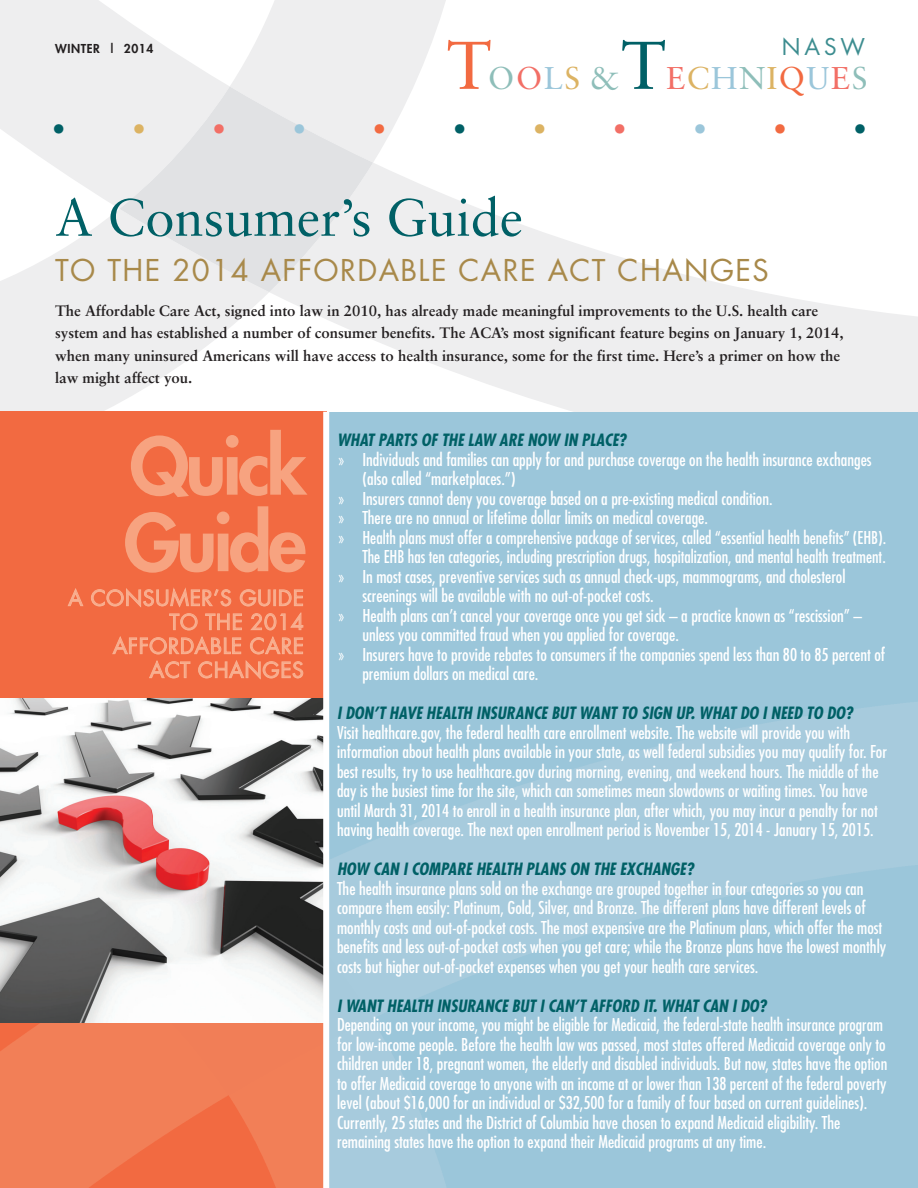
<style>
.page{position:relative;width:918px;height:1188px;background:#fff}
.page>*{position:absolute;margin:0;border:0;box-sizing:border-box;transform-origin:0 0}
.t1{font:800 76.5px/76.5px "Futura";letter-spacing:-.05em;color:#f7a380}
.t2{font:52.5px "Sabon";color:#006066}
.t3{font:700 33px "Times";color:#006066}
.t4{font:700 33px "Times";color:#f26f66}
.t5{font:700 33px "Times";color:#f26a41}
.t6{font:700 33px "Times";color:#dcb363}
.t7{font:700 33px "Times";color:#9bc6da}
.t8{font:31.5px "Sabon";letter-spacing:.05em;color:#8ebeb9}
.t9{font:29.25px "Futura";letter-spacing:.05em;color:#a8894a}
.t10{font:22.5px "Futura";color:#3d8d90}
.t11{font:21px/24px "Futura";letter-spacing:.03em;color:#f9b091;text-align:right}
.t12{font:condensed 17.25px/19.5px "Futura";color:#fff}
.t13{font:italic 700 condensed 16.5px "Futura";letter-spacing:.005em;color:#006066}
.t14{font:700 15px/22.5px "Sabon";color:#231f20}
.t15{font:800 12px "Futura";letter-spacing:.05em;color:#231f20}
.s1{font-size:67.5px;color:#f26a41}
.s2{color:#f26f66}
.s3{color:#9bc6da}
.s4{color:#dcb363}
.s5{font-size:67.5px;color:#006066}
.s6{color:#f26a41}
.s7{color:#006066}
</style>
<div class="page">
<svg style="left:230px;top:0;width:216px;height:162px"></svg>
<svg style="left:0;top:210px;width:269px;height:202px;fill:#eeeeef"></svg>
<svg style="left:269px;top:163px;width:649px;height:249px;fill:#eeeeef"></svg>
<svg style="left:0;top:0;width:228px;height:208px;fill:#eeeeef"></svg>
<svg style="left:119px;top:86px;width:254px;height:206px;background:#e7e7e9"></svg>
<div style="left:328px;top:412px;width:590px;height:776px;background:#9bc6da"></div>
<div style="left:0;top:412px;width:326px;height:776px;background:#f26a41"></div>
<img style="left:0;top:700px;width:918px;height:488px">
<svg style="left:67px;top:588px;width:17px;height:18px"></svg>
<svg style="left:91px;top:587px;width:213px;height:93px"></svg>
<img style="left:0;top:698px;width:323px;height:325px">
<div style="left:323px;top:412px;width:6px;height:776px;background:#fff"></div>
<p class="t15" style="left:55px;top:43px;width:100px">WINTER | 2014</p>
<h3 class="t10" style="left:782px;top:37px;width:85px">NASW</h3>
<h3 class="t8" style="left:447px;top:65px;width:422px"><span class="s1">T</span>O<span class="s2">O</span><span class="s3">L</span><span class="s4">S</span> &amp;<span class="s5">T</span><span class="s2">E</span><span class="s4">C</span><span class="s3">H</span>N<span class="s4">I</span><span class="s6">Q</span><span class="s3">U</span><span class="s2">E</span>S</h3>
<h3 class="t3" style="left:53px;top:109px;width:93px">• <span class="s4">•</span></h3>
<h3 class="t4" style="left:214px;top:109px;width:93px">• <span class="s3">•</span></h3>
<h3 class="t5" style="left:374px;top:109px;width:93px">• <span class="s7">•</span></h3>
<h3 class="t6" style="left:534px;top:109px;width:93px">• <span class="s2">•</span></h3>
<h3 class="t7" style="left:694px;top:109px;width:93px">• <span class="s6">•</span></h3>
<h3 class="t3" style="left:855px;top:109px;width:13px">•</h3>
<h2 class="t2" style="left:55px;top:196px;width:470px">A Consumer’s Guide</h2>
<h3 class="t9" style="left:55px;top:257px;width:715px">TO THE 2014 AFFORDABLE CARE ACT CHANGES</h3>
<p class="t14" style="left:55px;top:301px;width:790px">The Affordable Care Act, signed into law in 2010, has already made meaningful improvements to the U.S. health care system and has established a number of consumer benefits. The ACA’s most significant feature begins on January 1, 2014, when many uninsured Americans will have access to health insurance, some for the first time. Here’s a primer on how the law might affect you.</p>
<h1 class="t1" style="left:124px;top:434px;width:184px">Quick<br>Guide</h1>
<p class="t11" style="left:68px;top:588px;width:237px">A CONSUMER’S GUIDE<br>TO THE 2014<br>AFFORDABLE CARE<br>ACT CHANGES</p>
<p class="t13" style="left:337px;top:433px;width:291px">WHAT PARTS OF THE LAW ARE NOW IN PLACE?</p>
<p class="t12" style="left:338px;top:450px;width:535px">» Individuals and families can apply for and purchase coverage on the health insurance exchanges</p>
<p class="t12" style="left:362px;top:470px;width:155px">(also called “marketplaces.”)</p>
<p class="t12" style="left:338px;top:489px;width:436px">» Insurers cannot deny you coverage based on a pre-existing medical condition.</p>
<p class="t12" style="left:338px;top:509px;width:371px">» There are no annual or lifetime dollar limits on medical coverage.</p>
<p class="t12" style="left:338px;top:528px;width:550px">» Health plans must offer a comprehensive package of services, called “essential health benefits” (EHB).</p>
<p class="t12" style="left:362px;top:548px;width:525px">The EHB has ten categories, including prescription drugs, hospitalization, and mental health treatment.</p>
<p class="t12" style="left:338px;top:567px;width:509px">» In most cases, preventive services such as annual check-ups, mammograms, and cholesterol</p>
<p class="t12" style="left:362px;top:587px;width:293px">screenings will be available with no out-of-pocket costs.</p>
<p class="t12" style="left:338px;top:606px;width:525px">» Health plans can’t cancel your coverage once you get sick – a practice known as “rescission” –</p>
<p class="t12" style="left:362px;top:626px;width:318px">unless you committed fraud when you applied for coverage.</p>
<p class="t12" style="left:338px;top:645px;width:549px">» Insurers have to provide rebates to consumers if the companies spend less than 80 to 85 percent of</p>
<p class="t12" style="left:362px;top:665px;width:178px">premium dollars on medical care.</p>
<p class="t13" style="left:337px;top:706px;width:517px">I DON’T HAVE HEALTH INSURANCE BUT WANT TO SIGN UP. WHAT DO I NEED TO DO?</p>
<p class="t12" style="left:337px;top:723px;width:551px">Visit healthcare.gov, the federal health care enrollment website. The website will provide you with information about health plans available in your state, as well federal subsidies you may qualify for. For best results, try to use healthcare.gov during morning, evening, and weekend hours. The middle of the day is the busiest time for the site, which can sometimes mean slowdowns or waiting times. You have until March 31, 2014 to enroll in a health insurance plan, after which, you may incur a penalty for not having health coverage. The next open enrollment period is November 15, 2014 - January 15, 2015.</p>
<p class="t13" style="left:337px;top:862px;width:358px">HOW CAN I COMPARE HEALTH PLANS ON THE EXCHANGE?</p>
<p class="t12" style="left:337px;top:879px;width:551px">The health insurance plans sold on the exchange are grouped together in four categories so you can compare them easily: Platinum, Gold, Silver, and Bronze. The different plans have different levels of monthly costs and out-of-pocket costs. The most expensive are the Platinum plans, which offer the most benefits and less out-of-pocket costs when you get care; while the Bronze plans have the lowest monthly costs but higher out-of-pocket expenses when you get your health care services.</p>
<p class="t13" style="left:337px;top:998px;width:431px">I WANT HEALTH INSURANCE BUT I CAN’T AFFORD IT. WHAT CAN I DO?</p>
<p class="t12" style="left:337px;top:1016px;width:552px">Depending on your income, you might be eligible for Medicaid, the federal-state health insurance program for low-income people. Before the health law was passed, most states offered Medicaid coverage only to children under 18, pregnant women, the elderly and disabled individuals. But now, states have the option to offer Medicaid coverage to anyone with an income at or lower than 138 percent of the federal poverty level (about $16,000 for an individual or $32,500 for a family of four based on current guidelines).<br>Currently, 25 states and the District of Columbia have chosen to expand Medicaid eligibility. The remaining states have the option to expand their Medicaid programs at any time.</p>
</div>
